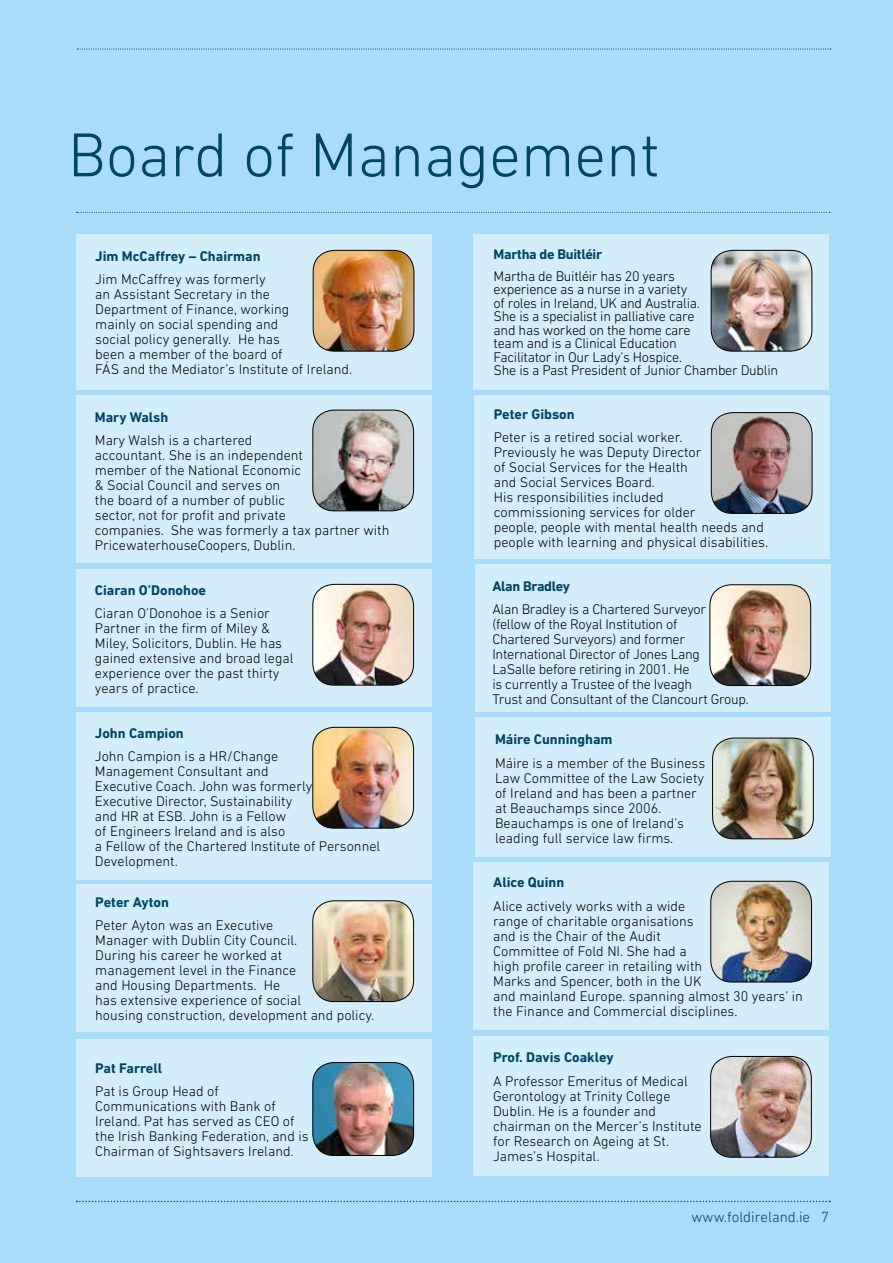
<style>
.page{position:relative;width:893px;height:1263px;background:#a8dcf8}
.page>*{position:absolute;margin:0;border:0;box-sizing:border-box;transform-origin:0 0}
.t1{font:300 63px "DIN Next LT Pro";color:#004563}
.t2{font:300 15px "DIN Next LT Pro";color:#004563}
.t3{font:300 14.25px/15px "DIN Next LT Pro";color:#000}
.t4{font:300 14.25px/13.5px "DIN Next LT Pro";letter-spacing:-.02em;color:#000}
.t5{font:700 14.25px "DIN Next LT Pro";color:#004563}
.t6{font:700 14.25px "DIN Next LT Pro";letter-spacing:-.02em;color:#004563}
</style>
<div class="page">
<svg style="left:77px;top:212px;width:753px;height:1px"></svg>
<svg style="left:77px;top:48px;width:754px;height:2px"></svg>
<svg style="left:77px;top:1201px;width:753px;height:1px"></svg>
<div style="left:474px;top:234px;width:355px;height:155px;background:#d3edfb"></div>
<div style="left:76px;top:234px;width:355px;height:155px;background:#d3edfb"></div>
<img style="left:313px;top:250px;width:101px;height:101px">
<div style="left:313px;top:250px;width:101px;height:101px;border:1px solid #000;border-radius:21px"></div>
<div style="left:76px;top:395px;width:355px;height:168px;background:#d3edfb"></div>
<img style="left:313px;top:410px;width:101px;height:101px">
<div style="left:312px;top:410px;width:102px;height:101px;border:1px solid #000;border-radius:21px"></div>
<div style="left:76px;top:569px;width:355px;height:138px;background:#d3edfb"></div>
<img style="left:313px;top:584px;width:101px;height:101px">
<div style="left:312px;top:584px;width:102px;height:101px;border:1px solid #000;border-radius:21px"></div>
<div style="left:76px;top:712px;width:355px;height:168px;background:#d3edfb"></div>
<img style="left:313px;top:727px;width:101px;height:101px">
<div style="left:312px;top:727px;width:102px;height:101px;border:1px solid #000;border-radius:21px"></div>
<img style="left:711px;top:250px;width:101px;height:101px">
<div style="left:711px;top:250px;width:101px;height:101px;border:1px solid #000;border-radius:21px"></div>
<div style="left:474px;top:395px;width:356px;height:164px;background:#d3edfb"></div>
<img style="left:711px;top:413px;width:101px;height:100px">
<div style="left:711px;top:412px;width:101px;height:102px;border:1px solid #000;border-radius:21px"></div>
<div style="left:476px;top:564px;width:355px;height:148px;background:#d3edfb"></div>
<img style="left:710px;top:585px;width:101px;height:100px">
<div style="left:710px;top:584px;width:101px;height:102px;border:1px solid #000;border-radius:21px"></div>
<div style="left:476px;top:717px;width:355px;height:140px;background:#d3edfb"></div>
<img style="left:713px;top:738px;width:100px;height:101px">
<div style="left:712px;top:738px;width:102px;height:101px;border:1px solid #000;border-radius:21px"></div>
<div style="left:474px;top:1036px;width:355px;height:139px;background:#d3edfb"></div>
<img style="left:711px;top:1056px;width:100px;height:101px">
<div style="left:710px;top:1056px;width:102px;height:101px;border:1px solid #000;border-radius:21px"></div>
<div style="left:76px;top:884px;width:355px;height:148px;background:#d3edfb"></div>
<img style="left:314px;top:901px;width:100px;height:100px">
<div style="left:312px;top:900px;width:102px;height:102px;border:1px solid #000;border-radius:21px"></div>
<div style="left:474px;top:862px;width:355px;height:168px;background:#d3edfb"></div>
<img style="left:711px;top:881px;width:100px;height:101px">
<div style="left:710px;top:881px;width:102px;height:101px;border:1px solid #000;border-radius:21px"></div>
<div style="left:76px;top:1039px;width:355px;height:137px;background:#d3edfb"></div>
<img style="left:313px;top:1062px;width:101px;height:93px">
<div style="left:312px;top:1062px;width:102px;height:94px;border:1px solid #000;border-radius:21px"></div>
<h1 class="t1" style="left:68px;top:119px;width:593px">Board of Management</h1>
<p class="t5" style="left:95px;top:248px;width:167px">Jim McCaffrey – Chairman</p>
<p class="t3" style="left:95px;top:272px;width:258px">Jim McCaffrey was formerly<br>an Assistant Secretary in the<br>Department of Finance, working<br>mainly on social spending and<br>social policy generally. He has<br>been a member of the board of<br>FÁS and the Mediator’s Institute of Ireland.</p>
<p class="t5" style="left:95px;top:408px;width:75px">Mary Walsh</p>
<p class="t3" style="left:95px;top:432px;width:296px">Mary Walsh is a chartered<br>accountant. She is an independent<br>member of the National Economic<br>&amp; Social Council and serves on<br>the board of a number of public<br>sector, not for profit and private<br>companies. She was formerly a tax partner with PricewaterhouseCoopers, Dublin.</p>
<p class="t5" style="left:95px;top:581px;width:113px">Ciaran O’Donohoe</p>
<p class="t3" style="left:95px;top:606px;width:200px">Ciaran O’Donohoe is a Senior<br>Partner in the firm of Miley &amp;<br>Miley, Solicitors, Dublin. He has gained extensive and broad legal experience over the past thirty years of practice.</p>
<p class="t5" style="left:95px;top:724px;width:90px">John Campion</p>
<p class="t3" style="left:95px;top:749px;width:287px">John Campion is a HR/Change<br>Management Consultant and<br>Executive Coach. John was formerly<br>Executive Director, Sustainability<br>and HR at ESB. John is a Fellow<br>of Engineers Ireland and is also<br>a Fellow of the Chartered Institute of Personnel<br>Development.</p>
<p class="t5" style="left:95px;top:893px;width:75px">Peter Ayton</p>
<p class="t3" style="left:95px;top:918px;width:281px">Peter Ayton was an Executive<br>Manager with Dublin City Council.<br>During his career he worked at<br>management level in the Finance<br>and Housing Departments. He<br>has extensive experience of social<br>housing construction, development and policy.</p>
<p class="t5" style="left:95px;top:1060px;width:68px">Pat Farrell</p>
<p class="t3" style="left:95px;top:1084px;width:215px">Pat is Group Head of<br>Communications with Bank of<br>Ireland. Pat has served as CEO of the Irish Banking Federation, and is<br>Chairman of Sightsavers Ireland.</p>
<p class="t6" style="left:494px;top:245px;width:110px">Martha de Buitléir</p>
<p class="t4" style="left:494px;top:269px;width:286px">Martha de Buitléir has 20 years<br>experience as a nurse in a variety<br>of roles in Ireland, UK and Australia.<br>She is a specialist in palliative care<br>and has worked on the home care<br>team and is a Clinical Education<br>Facilitator in Our Lady’s Hospice.<br>She is a Past President of Junior Chamber Dublin</p>
<p class="t5" style="left:494px;top:405px;width:82px">Peter Gibson</p>
<p class="t3" style="left:494px;top:430px;width:276px">Peter is a retired social worker.<br>Previously he was Deputy Director<br>of Social Services for the Health<br>and Social Services Board.<br>His responsibilities included<br>commissioning services for older<br>people, people with mental health needs and people with learning and physical disabilities.</p>
<p class="t6" style="left:492px;top:577px;width:79px">Alan Bradley</p>
<p class="t4" style="left:492px;top:602px;width:258px;line-height:15px">Alan Bradley is a Chartered Surveyor<br>(fellow of the Royal Institution of<br>Chartered Surveyors) and former International Director of Jones Lang<br>LaSalle before retiring in 2001. He<br>is currently a Trustee of the Iveagh<br>Trust and Consultant of the Clancourt Group.</p>
<p class="t5" style="left:495px;top:731px;width:119px">Máire Cunningham</p>
<p class="t3" style="left:495px;top:755px;width:212px">Máire is a member of the Business<br>Law Committee of the Law Society of Ireland and has been a partner at Beauchamps since 2006.<br>Beauchamps is one of Ireland’s leading full service law firms.</p>
<p class="t5" style="left:493px;top:874px;width:73px">Alice Quinn</p>
<p class="t3" style="left:493px;top:898px;width:311px">Alice actively works with a wide<br>range of charitable organisations<br>and is the Chair of the Audit<br>Committee of Fold NI. She had a<br>high profile career in retailing with<br>Marks and Spencer, both in the UK<br>and mainland Europe. spanning almost 30 years’ in the Finance and Commercial disciplines.</p>
<p class="t5" style="left:493px;top:1049px;width:122px">Prof. Davis Coakley</p>
<p class="t3" style="left:493px;top:1073px;width:210px">A Professor Emeritus of Medical<br>Gerontology at Trinity College<br>Dublin. He is a founder and chairman on the Mercer’s Institute for Research on Ageing at St.<br>James’s Hospital.</p>
<p class="t2" style="left:692px;top:1208px;width:139px">www.foldireland.ie 7</p>
</div>
